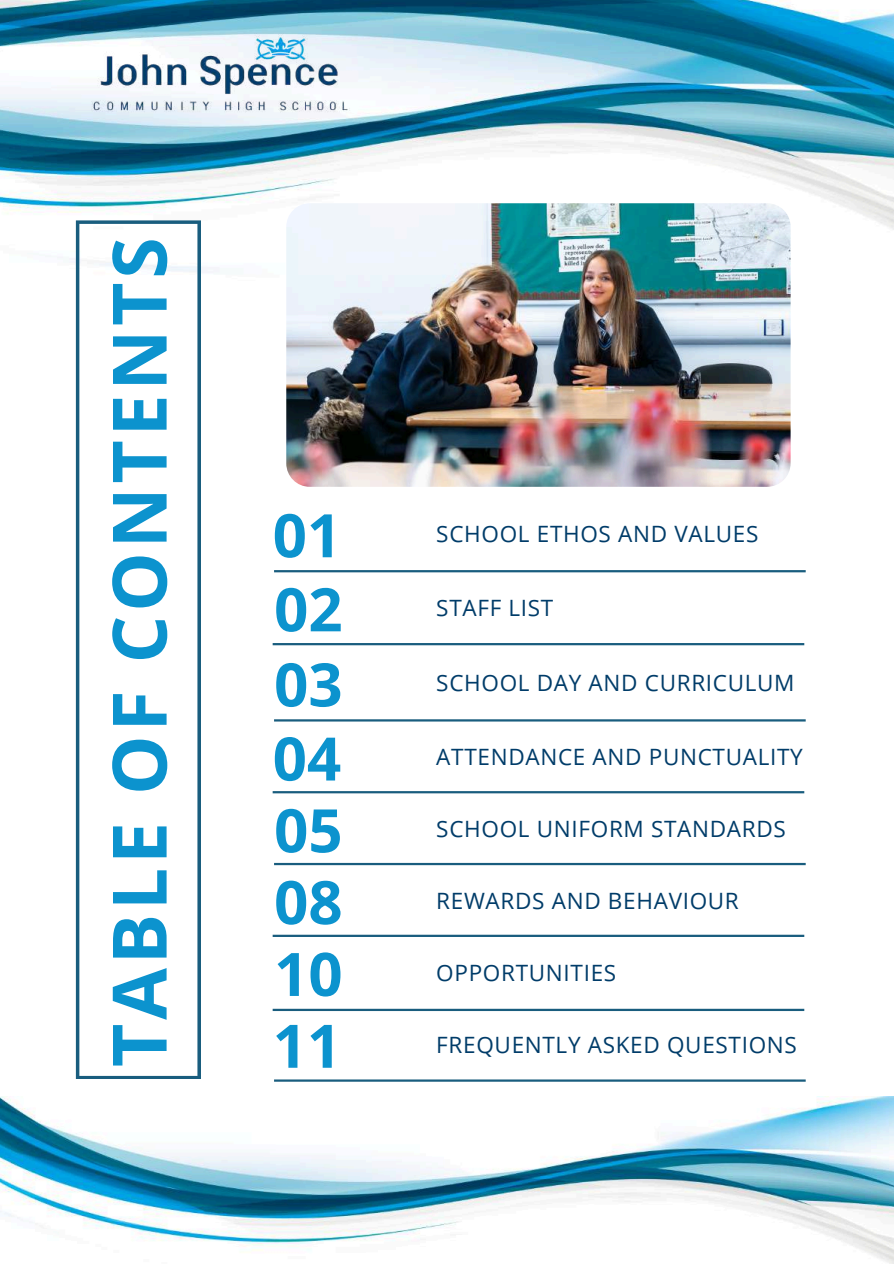
<style>
.page{position:relative;width:894px;height:1264px;background:#fff}
.page>*{position:absolute;margin:0;border:0;box-sizing:border-box;transform-origin:0 0}
.t1{font:700 75px "Open Sans";letter-spacing:.05em;color:#0c93ce}
.t2{font:700 60px/71.8px "Open Sans";color:#0c93ce;text-align:justify}
.t3{font:22.5px "Open Sans";letter-spacing:.03em;color:#003c69}
</style>
<div class="page">
<hr style="left:274px;top:719px;width:531px;height:2px;background:#195d7e">
<hr style="left:272px;top:643px;width:532px;height:2px;background:#195d7e">
<hr style="left:274px;top:570px;width:531px;height:2px;background:#195d7e">
<hr style="left:272px;top:791px;width:532px;height:2px;background:#195d7e">
<hr style="left:274px;top:862px;width:531px;height:3px;background:#195d7e">
<hr style="left:272px;top:934px;width:532px;height:3px;background:#195d7e">
<hr style="left:272px;top:1008px;width:532px;height:3px;background:#195d7e">
<hr style="left:274px;top:1079px;width:531px;height:2px;background:#195d7e">
<img style="left:0;top:1096px;width:893px;height:167px">
<img style="left:0;top:0;width:893px;height:324px">
<img style="left:80px;top:22px;width:280px;height:103px">
<svg style="left:76px;top:220px;width:125px;height:859px"></svg>
<img style="left:286px;top:203px;width:504px;height:284px;border-radius:23px">
<h1 class="t1" style="left:86px;top:1067px;width:831px;rotate:-90deg">TABLE OF CONTENTS</h1>
<h2 class="t2" style="left:272px;top:496px;width:71px;line-height:74.6px">01<br>02<br>03</h2>
<h2 class="t2" style="left:272px;top:721px;width:71px">04<br>05<br>08<br>10</h2>
<h2 class="t2" style="left:272px;top:1008px;width:70px">11</h2>
<p class="t3" style="left:436px;top:518px;width:323px">SCHOOL ETHOS AND VALUES</p>
<p class="t3" style="left:436px;top:592px;width:118px">STAFF LIST</p>
<p class="t3" style="left:436px;top:667px;width:360px">SCHOOL DAY AND CURRICULUM</p>
<p class="t3" style="left:436px;top:741px;width:368px">ATTENDANCE AND PUNCTUALITY</p>
<p class="t3" style="left:436px;top:813px;width:351px">SCHOOL UNIFORM STANDARDS</p>
<p class="t3" style="left:436px;top:884px;width:304px">REWARDS AND BEHAVIOUR</p>
<p class="t3" style="left:436px;top:956px;width:181px">OPPORTUNITIES</p>
<p class="t3" style="left:436px;top:1028px;width:362px">FREQUENTLY ASKED QUESTIONS</p>
</div>
